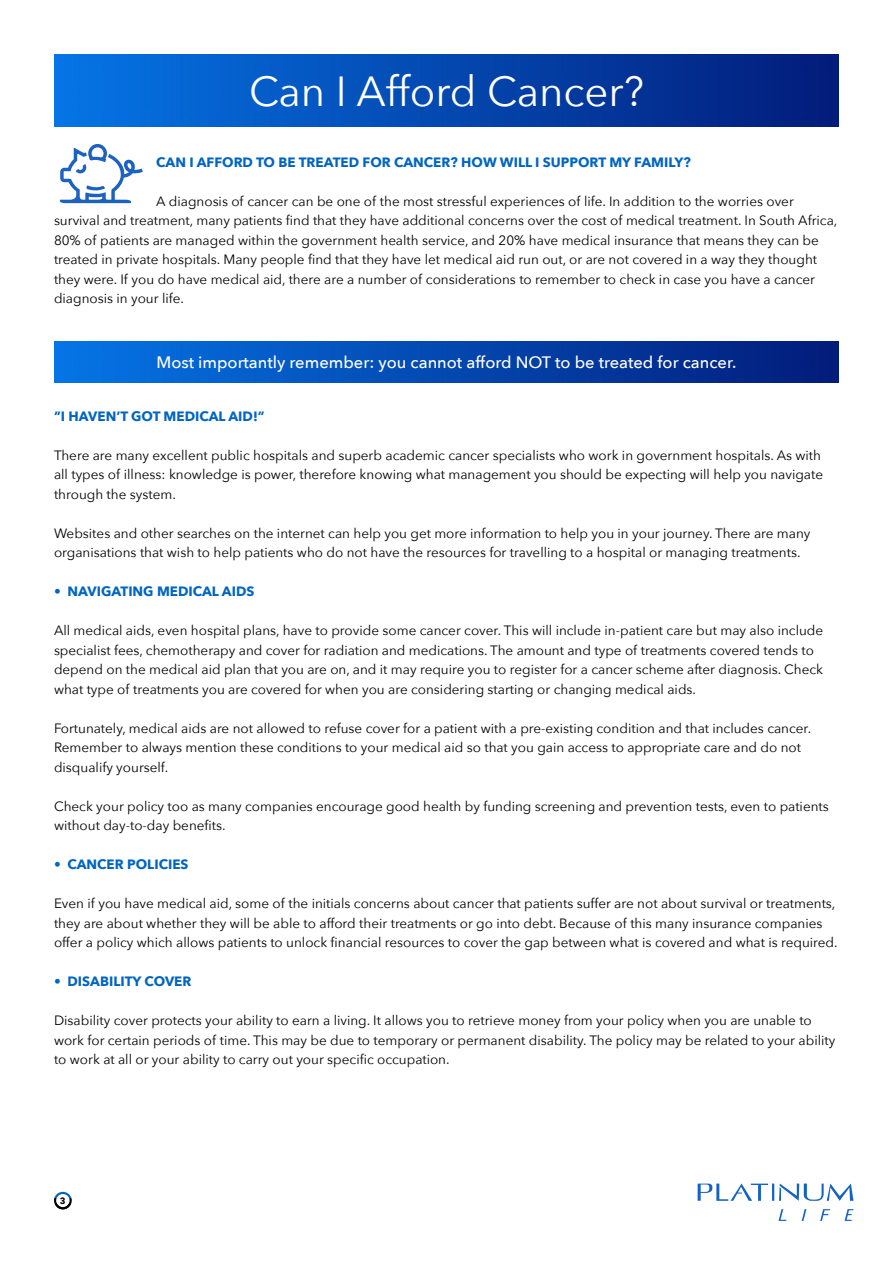
<style>
.page{position:relative;width:893px;height:1263px;background:#fff}
.page>*{position:absolute;margin:0;border:0;box-sizing:border-box;transform-origin:0 0}
.HEading1{font:42px "Avenir Next";color:#fff}
.t1{font:500 16.5px "Avenir Next";color:#fff}
.t2{font:13.5px/19.5px "Avenir Next";color:#000}
.Bullets_Heading{font:700 13.5px "Avenir Next";color:#0065c2}
.Paragraph_Style_1{font:700 9px "Avenir Next";color:#000}
</style>
<div class="page">
<img style="left:54px;top:54px;width:785px;height:72px">
<img style="left:54px;top:342px;width:785px;height:41px">
<svg style="left:54px;top:1192px;width:18px;height:17px"></svg>
<svg style="left:60px;top:144px;width:83px;height:59px"></svg>
<svg style="left:698px;top:1183px;width:155px;height:18px"></svg>
<svg style="left:802px;top:1209px;width:4px;height:12px"></svg>
<svg style="left:845px;top:1209px;width:8px;height:12px"></svg>
<svg style="left:820px;top:1209px;width:10px;height:12px"></svg>
<svg style="left:778px;top:1209px;width:8px;height:12px"></svg>
<p class="HEading1" style="left:249px;top:56px;width:396px">Can I Afford Cancer?</p>
<p class="Bullets_Heading" style="left:156px;top:150px;width:536px">CAN I AFFORD TO BE TREATED FOR CANCER? HOW WILL I SUPPORT MY FAMILY?</p>
<p class="t2" style="left:54px;top:191px;width:785px;text-indent:102px">A diagnosis of cancer can be one of the most stressful experiences of life. In addition to the worries over survival and treatment, many patients find that they have additional concerns over the cost of medical treatment. In South Africa, 80% of patients are managed within the government health service, and 20% have medical insurance that means they can be treated in private hospitals. Many people find that they have let medical aid run out, or are not covered in a way they thought they were. If you do have medical aid, there are a number of considerations to remember to check in case you have a cancer diagnosis in your life.</p>
<p class="t1" style="left:156px;top:349px;width:582px">Most importantly remember: you cannot afford NOT to be treated for cancer.</p>
<p class="Bullets_Heading" style="left:54px;top:404px;width:212px">”I HAVEN’T GOT MEDICAL AID!”</p>
<p class="t2" style="left:54px;top:445px;width:770px">There are many excellent public hospitals and superb academic cancer specialists who work in government hospitals. As with all types of illness: knowledge is power, therefore knowing what management you should be expecting will help you navigate through the system.</p>
<p class="t2" style="left:54px;top:523px;width:758px">Websites and other searches on the internet can help you get more information to help you in your journey. There are many organisations that wish to help patients who do not have the resources for travelling to a hospital or managing treatments.</p>
<p class="Bullets_Heading" style="left:54px;top:580px;width:202px">• NAVIGATING MEDICAL AIDS</p>
<p class="t2" style="left:54px;top:620px;width:771px">All medical aids, even hospital plans, have to provide some cancer cover. This will include in-patient care but may also include specialist fees, chemotherapy and cover for radiation and medications. The amount and type of treatments covered tends to depend on the medical aid plan that you are on, and it may require you to register for a cancer scheme after diagnosis. Check what type of treatments you are covered for when you are considering starting or changing medical aids.</p>
<p class="t2" style="left:54px;top:717px;width:759px">Fortunately, medical aids are not allowed to refuse cover for a patient with a pre-existing condition and that includes cancer.<br>Remember to always mention these conditions to your medical aid so that you gain access to appropriate care and do not disqualify yourself.</p>
<p class="t2" style="left:54px;top:795px;width:776px">Check your policy too as many companies encourage good health by funding screening and prevention tests, even to patients without day-to-day benefits.</p>
<p class="Bullets_Heading" style="left:54px;top:853px;width:136px">• CANCER POLICIES</p>
<p class="t2" style="left:54px;top:893px;width:785px">Even if you have medical aid, some of the initials concerns about cancer that patients suffer are not about survival or treatments, they are about whether they will be able to afford their treatments or go into debt. Because of this many insurance companies offer a policy which allows patients to unlock financial resources to cover the gap between what is covered and what is required.</p>
<p class="Bullets_Heading" style="left:54px;top:970px;width:139px">• DISABILITY COVER</p>
<p class="t2" style="left:54px;top:1010px;width:783px">Disability cover protects your ability to earn a living. It allows you to retrieve money from your policy when you are unable to work for certain periods of time. This may be due to temporary or permanent disability. The policy may be related to your ability to work at all or your ability to carry out your specific occupation.</p>
<p class="Paragraph_Style_1" style="left:60px;top:1193px;width:7px">3</p>
</div>
